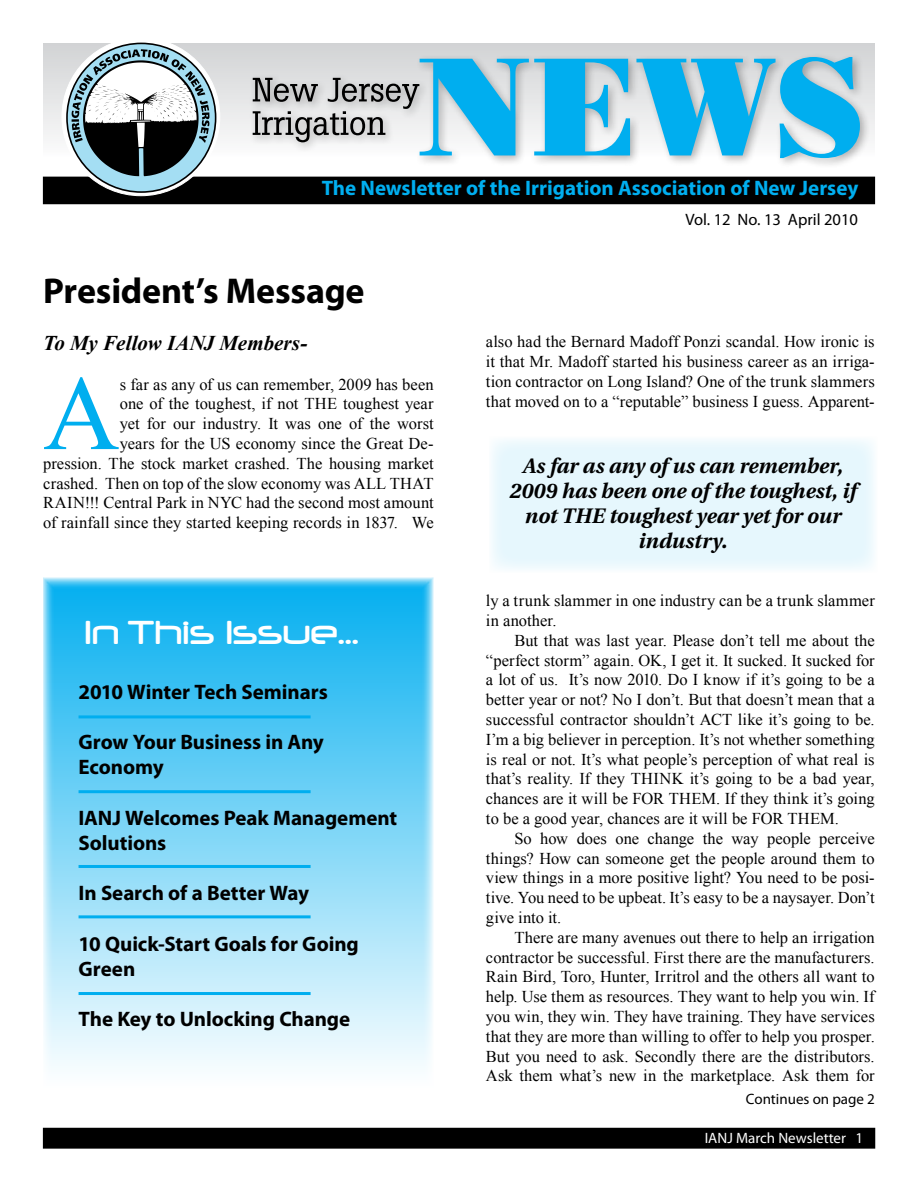
<style>
.page{position:relative;width:918px;height:1188px;background:#fff}
.page>*{position:absolute;margin:0;border:0;box-sizing:border-box;transform-origin:0 0}
.t1{font:106.2px "Times New Roman";color:#00aeef}
.t2{font:39px "Neuropol";color:#fff}
.t3{font:700 36px "Myriad Pro";letter-spacing:-.005em;color:#000}
.t4{font:700 21px/25.2px "Myriad Pro";letter-spacing:-.005em;color:#000}
.t5{font:italic 700 21px/25.2px "Utopia";color:#000;text-align:center}
.t6{font:700 21px "Myriad Pro";color:#00aeef}
.t7{font:italic 700 21px "Times New Roman";letter-spacing:-.005em;color:#000}
.t8{font:16.5px/19.8px "Times New Roman";color:#000;text-align:justify}
.t9{font:16.5px "Myriad Pro";color:#000}
.t10{font:15px "Myriad Pro";color:#fff}
.t11{font:15px "Myriad Pro";color:#000}
</style>
<div class="page">
<div style="left:43px;top:1128px;width:832px;height:20px;background:#000"></div>
<svg style="left:43px;top:578px;width:391px;height:490px"></svg>
<div style="left:43px;top:43px;width:832px;height:115px;background:linear-gradient(to bottom,#d1d3d4,#fcfcfd)"></div>
<div style="left:43px;top:177px;width:832px;height:27px;background:#000"></div>
<svg style="left:62px;top:38px;width:158px;height:158px"></svg>
<svg style="left:67px;top:43px;width:149px;height:149px;fill:#a4def3"></svg>
<svg style="left:72px;top:49px;width:138px;height:127px"></svg>
<div style="left:489px;top:437px;width:389px;height:136px;background:#e6f7fd"></div>
<div style="left:247px;top:52px;width:623px;height:116px;background:#000;opacity:.29"></div>
<svg style="left:636px;top:57px;width:224px;height:101px"></svg>
<svg style="left:253px;top:59px;width:377px;height:96px"></svg>
<hr style="left:79px;top:715px;width:232px;height:3px;background:#00aeef">
<hr style="left:79px;top:915px;width:232px;height:3px;background:#00aeef">
<hr style="left:79px;top:790px;width:232px;height:3px;background:#00aeef">
<hr style="left:79px;top:992px;width:232px;height:3px;background:#00aeef">
<hr style="left:79px;top:865px;width:232px;height:3px;background:#00aeef">
<p class="t6" style="left:322px;top:175px;width:538px">The Newsletter of the Irrigation Association of New Jersey</p>
<h3 class="t3" style="left:43px;top:267px;width:323px">President’s Message</h3>
<p class="t7" style="left:43px;top:328px;width:266px">To My Fellow IANJ Members-</p>
<h1 class="t1" style="left:43px;top:342px;width:78px">A</h1>
<p class="t8" style="left:43px;top:374px;width:392px;text-align:right">s far as any of us can remember, 2009 has been<br>one of the toughest, if not THE toughest year<br>yet for our industry. It was one of the worst<br>years for the US economy since the Great De-<br>pression. The stock market crashed. The housing market crashed. Then on top of the slow economy was ALL THAT RAIN!!! Central Park in NYC had the second most amount of rainfall since they started keeping records in 1837. We</p>
<h2 class="t2" style="left:85px;top:612px;width:276px">In This Issue...</h2>
<p class="t4" style="left:79px;top:678px;width:251px">2010 Winter Tech Seminars</p>
<p class="t4" style="left:79px;top:729px;width:247px">Grow Your Business in Any<br>Economy</p>
<p class="t4" style="left:79px;top:804px;width:320px">IANJ Welcomes Peak Management<br>Solutions</p>
<p class="t4" style="left:79px;top:880px;width:232px">In Search of a Better Way</p>
<p class="t4" style="left:79px;top:930px;width:282px">10 Quick-Start Goals for Going<br>Green</p>
<p class="t4" style="left:79px;top:1006px;width:273px">The Key to Unlocking Change</p>
<p class="t9" style="left:685px;top:210px;width:174px">Vol. 12 No. 13 April 2010</p>
<p class="t8" style="left:486px;top:332px;width:390px">also had the Bernard Madoff Ponzi scandal. How ironic is it that Mr. Madoff started his business career as an irriga&shy;tion contractor on Long Island? One of the trunk slammers that moved on to a “reputable” business I guess. Apparent-</p>
<p class="t5" style="left:510px;top:453px;width:349px">As far as any of us can remember,<br>2009 has been one of the toughest, if not THE toughest year yet for our industry.</p>
<p class="t8" style="left:486px;top:590px;width:390px">ly a trunk slammer in one industry can be a trunk slammer in another.</p>
<p class="t8" style="left:486px;top:630px;width:390px;text-indent:28px">But that was last year. Please don’t tell me about the “perfect storm” again. OK, I get it. It sucked. It sucked for a lot of us. It’s now 2010. Do I know if it’s going to be a better year or not? No I don’t. But that doesn’t mean that a successful contractor shouldn’t ACT like it’s going to be.<br>I’m a big believer in perception. It’s not whether something is real or not. It’s what people’s perception of what real is that’s reality. If they THINK it’s going to be a bad year, chances are it will be FOR THEM. If they think it’s going to be a good year, chances are it will be FOR THEM.</p>
<p class="t8" style="left:486px;top:828px;width:390px;text-indent:28px">So how does one change the way people perceive things? How can someone get the people around them to view things in a more positive light? You need to be posi&shy;tive. You need to be upbeat. It’s easy to be a naysayer. Don’t give into it.</p>
<p class="t8" style="left:486px;top:927px;width:390px;text-indent:28px">There are many avenues out there to help an irrigation contractor be successful. First there are the manufacturers.<br>Rain Bird, Toro, Hunter, Irritrol and the others all want to help. Use them as resources. They want to help you win. If you win, they win. They have training. They have services that they are more than willing to offer to help you prosper.<br>But you need to ask. Secondly there are the distributors.<br>Ask them what’s new in the marketplace. Ask them for</p>
<p class="t11" style="left:746px;top:1090px;width:131px">Continues on page 2</p>
<p class="t10" style="left:705px;top:1129px;width:160px">IANJ March Newsletter 1</p>
</div>
